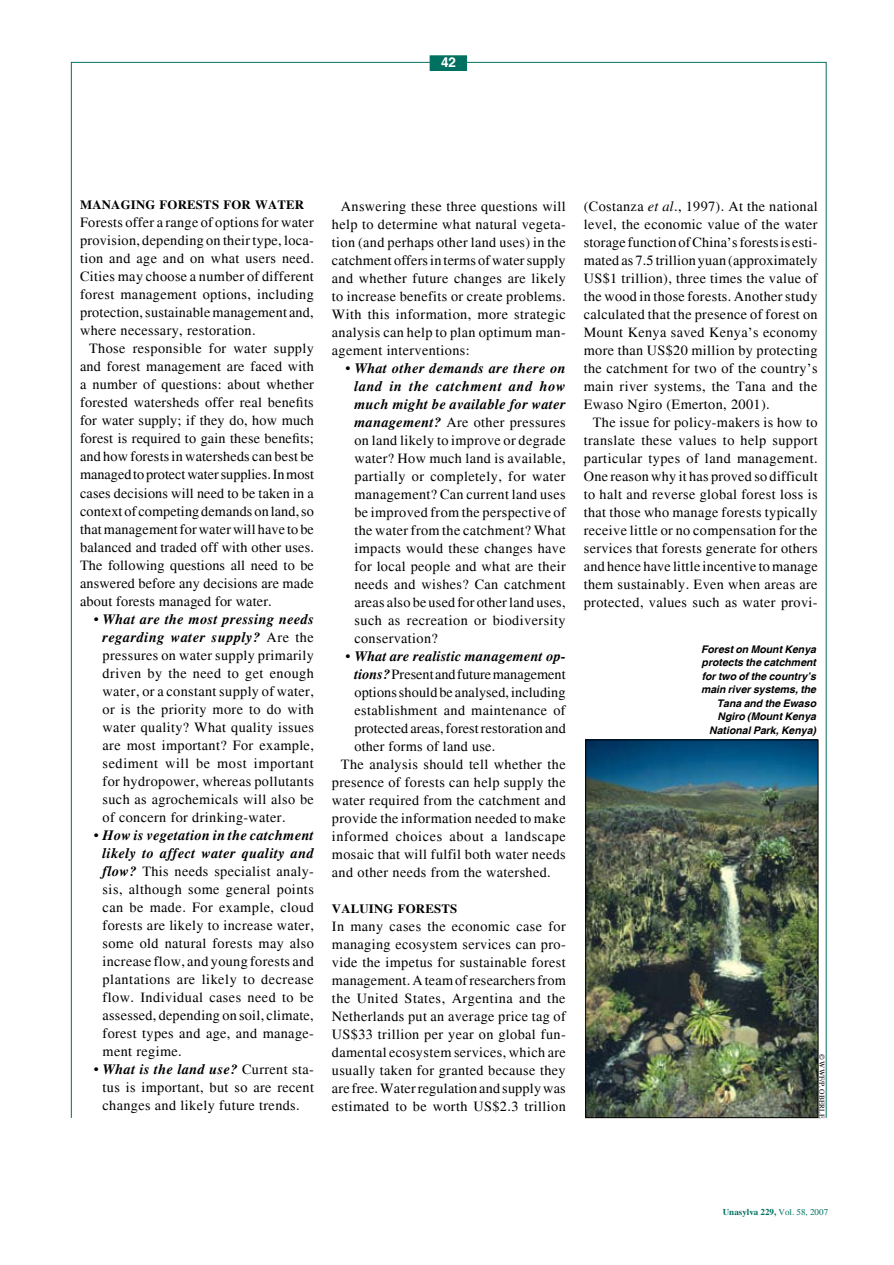
<style>
.page{position:relative;width:894px;height:1265px;background:#fff}
.page>*{position:absolute;margin:0;border:0;box-sizing:border-box;transform-origin:0 0}
.t1{font:14.25px/18px "Times";letter-spacing:.025em;color:#000;text-align:justify}
.t2{font:14.25px "Times";letter-spacing:.005em;color:#000}
.t3{font:14.25px "Times";color:#000}
.t4{font:italic 700 14.25px "Times";letter-spacing:.015em;color:#000}
.t5{font:14.25px "Times";letter-spacing:.045em;color:#000}
.t6{font:700 13.5px "Helvetica";color:#fff}
.t7{font:700 12.75px "Times";letter-spacing:.015em;color:#000}
.t8{font:italic 700 10.5px/13.5px "Helvetica";color:#000;text-align:right}
.t9{font:700 9px "Times";color:#007161}
.t10{font:7.5px "Times";color:#000}
.s1{font-weight:700;font-style:italic}
.s2{font-weight:400;font-style:normal}
.s3{font-style:italic}
.s4{font-weight:400}
</style>
<div class="page">
<div style="left:430px;top:56px;width:36px;height:14px;background:#007161"></div>
<div style="left:430px;top:56px;width:36px;height:15px;border:1px solid #007161"></div>
<img style="left:587px;top:741px;width:229px;height:375px">
<div style="left:585px;top:739px;width:233px;height:379px;border:1px solid #000"></div>
<p class="t6" style="left:441px;top:54px;width:17px">42</p>
<p class="t7" style="left:80px;top:198px;width:225px">MANAGING FORESTS FOR WATER</p>
<p class="t1" style="left:80px;top:214px;width:235px">Forests offer a range of options for water provision, depending on their type, loca&shy;tion and age and on what users need.<br>Cities may choose a number of different forest management options, including protection, sustainable management and, where necessary, restoration.</p>
<p class="t1" style="left:80px;top:340px;width:235px;text-indent:9px">Those responsible for water supply and forest management are faced with a number of questions: about whether forested watersheds offer real benefits for water supply; if they do, how much forest is required to gain these benefits; and how forests in watersheds can best be managed to protect water supplies. In most cases decisions will need to be taken in a context of competing demands on land, so that management for water will have to be balanced and traded off with other uses.<br>The following questions all need to be answered before any decisions are made about forests managed for water.</p>
<p class="t1" style="left:103px;top:610px;width:213px;text-indent:-9px">• <span class="s1">What are the most pressing needs regarding water supply?</span> Are the pressures on water supply primarily driven by the need to get enough water, or a constant supply of water, or is the priority more to do with water quality? What quality issues are most important? For example, sediment will be most important for hydropower, whereas pollutants such as agrochemicals will also be of concern for drinking-water.</p>
<p class="t1" style="left:103px;top:826px;width:213px;text-indent:-9px">• <span class="s1">How is vegetation in the catchment likely to affect water quality and flow?</span> This needs specialist analy&shy;sis, although some general points can be made. For example, cloud forests are likely to increase water, some old natural forests may also increase flow, and young forests and plantations are likely to decrease flow. Individual cases need to be assessed, depending on soil, climate, forest types and age, and manage&shy;ment regime.</p>
<p class="t1" style="left:103px;top:1060px;width:213px;text-indent:-9px">• <span class="s1">What is the land use?</span> Current sta&shy;tus is important, but so are recent changes and likely future trends.</p>
<p class="t1" style="left:332px;top:197px;width:235px;text-indent:9px">Answering these three questions will help to determine what natural vegeta&shy;tion (and perhaps other land uses) in the catchment offers in terms of water supply and whether future changes are likely to increase benefits or create problems.<br>With this information, more strategic analysis can help to plan optimum man&shy;agement interventions:</p>
<p class="t1" style="left:354px;top:359px;width:213px;text-indent:-9px">• <span class="s1">What other demands are there on land in the catchment and how much might be available for water management?</span> Are other pressures on land likely to improve or degrade water? How much land is available, partially or completely, for water management? Can current land uses be improved from the perspective of the water from the catchment? What impacts would these changes have for local people and what are their needs and wishes? Can catchment areas also be used for other land uses, such as recreation or biodiversity conservation?</p>
<p class="t4" style="left:345px;top:647px;width:222px"><span class="s2">•</span> What are realistic management op-</p>
<p class="t3" style="left:354px;top:666px;width:213px"><span class="s1">tions?</span> Present and future management</p>
<p class="t2" style="left:354px;top:684px;width:213px">options should be analysed, including</p>
<p class="t1" style="left:354px;top:701px;width:213px">establishment and maintenance of</p>
<p class="t1" style="left:354px;top:719px;width:213px">protected areas, forest restoration and</p>
<p class="t1" style="left:354px;top:737px;width:142px">other forms of land use.</p>
<p class="t1" style="left:341px;top:755px;width:226px">The analysis should tell whether the</p>
<p class="t1" style="left:332px;top:773px;width:235px">presence of forests can help supply the</p>
<p class="t1" style="left:332px;top:791px;width:235px">water required from the catchment and</p>
<p class="t1" style="left:332px;top:809px;width:235px">provide the information needed to make</p>
<p class="t5" style="left:332px;top:828px;width:235px">informed choices about a landscape</p>
<p class="t1" style="left:332px;top:845px;width:235px">mosaic that will fulfil both water needs</p>
<p class="t1" style="left:332px;top:863px;width:220px">and other needs from the watershed.</p>
<p class="t7" style="left:332px;top:901px;width:127px">VALUING FORESTS</p>
<p class="t1" style="left:332px;top:917px;width:235px">In many cases the economic case for managing ecosystem services can pro&shy;vide the impetus for sustainable forest management. A team of researchers from the United States, Argentina and the Netherlands put an average price tag of US$33 trillion per year on global fun&shy;damental ecosystem services, which are usually taken for granted because they are free. Water regulation and supply was estimated to be worth US$2.3 trillion</p>
<p class="t1" style="left:583px;top:197px;width:235px">(Costanza <span class="s3">et al</span>., 1997). At the national level, the economic value of the water storage function of China’s forests is esti&shy;mated as 7.5 trillion yuan (approximately US$1 trillion), three times the value of the wood in those forests. Another study calculated that the presence of forest on Mount Kenya saved Kenya’s economy more than US$20 million by protecting the catchment for two of the country’s main river systems, the Tana and the Ewaso Ngiro (Emerton, 2001).</p>
<p class="t1" style="left:583px;top:413px;width:235px;text-indent:9px">The issue for policy-makers is how to translate these values to help support particular types of land management.<br>One reason why it has proved so difficult to halt and reverse global forest loss is that those who manage forests typically receive little or no compensation for the services that forests generate for others and hence have little incentive to manage them sustainably. Even when areas are protected, values such as water provi-</p>
<p class="t8" style="left:700px;top:643px;width:116px">Forest on Mount Kenya protects the catchment for two of the country’s main river systems, the<br>Tana and the Ewaso<br>Ngiro (Mount Kenya<br>National Park, Kenya)</p>
<p class="t10" style="left:826px;top:1054px;width:66px;rotate:90deg">© WWF/P. Oberle</p>
<p class="t9" style="left:722px;top:1206px;width:107px">Unasylva 229, <span class="s4">Vol. 58, 2007</span></p>
</div>
